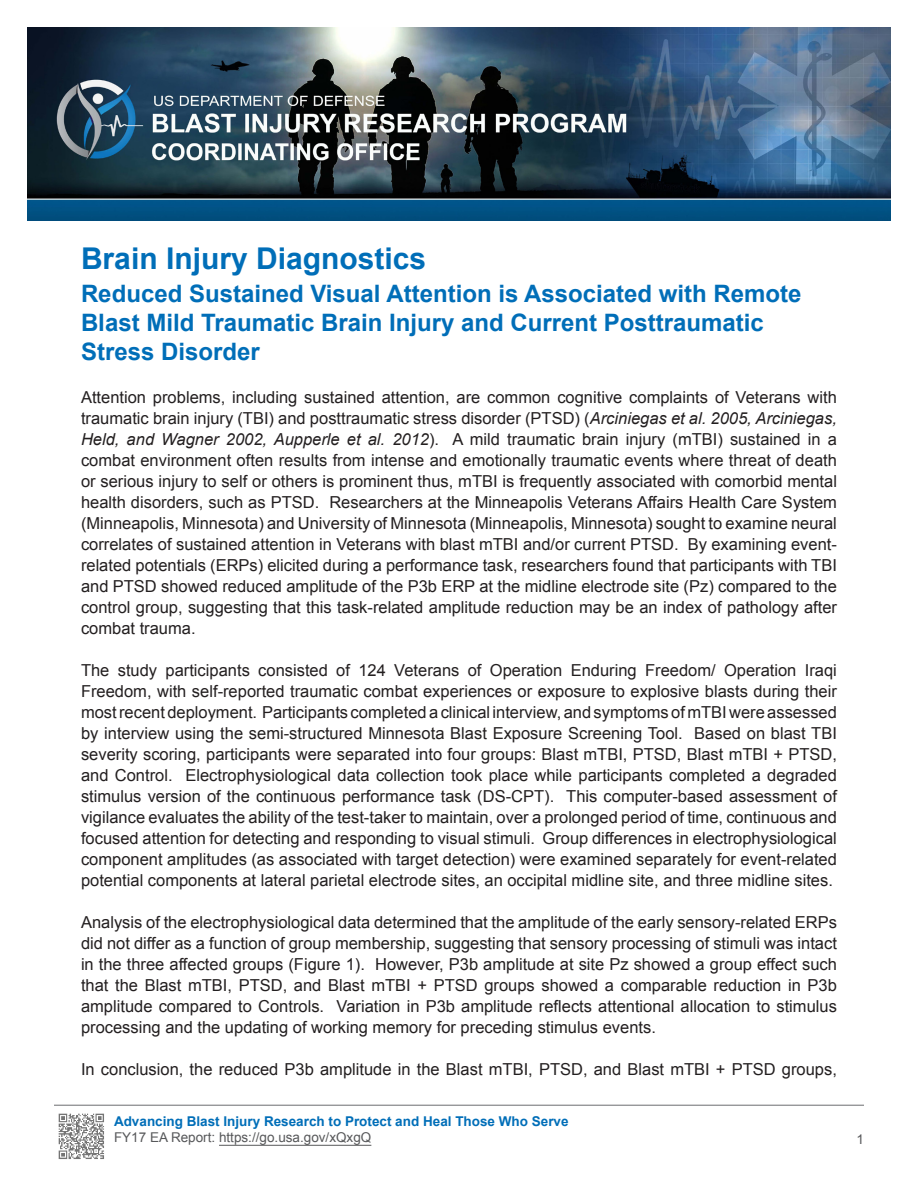
<style>
.page{position:relative;width:918px;height:1188px;background:#fff}
.page>*{position:absolute;margin:0;border:0;box-sizing:border-box;transform-origin:0 0}
.t1{font:700 30px "Arial";color:#006eb8}
.t2{font:700 24px/28.8px "Arial";color:#006eb8}
.t3{font:16.5px/21px "Arial";color:#231f20;text-align:justify}
.t4{font:700 13.5px "Arial";color:#006eb8}
.t5{font:13.5px "Arial";color:#57585a}
.s1{font-style:italic}
</style>
<div class="page">
<img style="left:27px;top:27px;width:864px;height:193px">
<hr style="left:219px;top:1145px;width:152px;height:1px;background:#57585a">
<img style="left:58px;top:1113px;width:46px;height:46px">
<hr style="left:54px;top:1105px;width:810px;height:1px;background:#6c6d70">
<p class="t1" style="left:81px;top:239px;width:347px">Brain Injury Diagnostics</p>
<p class="t2" style="left:81px;top:280px;width:722px">Reduced Sustained Visual Attention is Associated with Remote<br>Blast Mild Traumatic Brain Injury and Current Posttraumatic<br>Stress Disorder</p>
<p class="t3" style="left:81px;top:386px;width:758px">Attention problems, including sustained attention, are common cognitive complaints of Veterans with traumatic brain injury (TBI) and posttraumatic stress disorder (PTSD) (<span class="s1">Arciniegas et al. 2005, Arciniegas, Held, and Wagner 2002, Aupperle et al. 2012</span>). A mild traumatic brain injury (mTBI) sustained in a combat environment often results from intense and emotionally traumatic events where threat of death or serious injury to self or others is prominent thus, mTBI is frequently associated with comorbid mental health disorders, such as PTSD. Researchers at the Minneapolis Veterans Affairs Health Care System (Minneapolis, Minnesota) and University of Minnesota (Minneapolis, Minnesota) sought to examine neural correlates of sustained attention in Veterans with blast mTBI and/or current PTSD. By examining event&shy;related potentials (ERPs) elicited during a performance task, researchers found that participants with TBI and PTSD showed reduced amplitude of the P3b ERP at the midline electrode site (Pz) compared to the control group, suggesting that this task-related amplitude reduction may be an index of pathology after combat trauma.</p>
<p class="t3" style="left:81px;top:659px;width:757px">The study participants consisted of 124 Veterans of Operation Enduring Freedom/ Operation Iraqi Freedom, with self-reported traumatic combat experiences or exposure to explosive blasts during their most recent deployment. Participants completed a clinical interview, and symptoms of mTBI were assessed by interview using the semi-structured Minnesota Blast Exposure Screening Tool. Based on blast TBI severity scoring, participants were separated into four groups: Blast mTBI, PTSD, Blast mTBI + PTSD, and Control. Electrophysiological data collection took place while participants completed a degraded stimulus version of the continuous performance task (DS-CPT). This computer-based assessment of vigilance evaluates the ability of the test-taker to maintain, over a prolonged period of time, continuous and focused attention for detecting and responding to visual stimuli. Group differences in electrophysiological component amplitudes (as associated with target detection) were examined separately for event-related potential components at lateral parietal electrode sites, an occipital midline site, and three midline sites.</p>
<p class="t3" style="left:81px;top:911px;width:758px">Analysis of the electrophysiological data determined that the amplitude of the early sensory-related ERPs did not differ as a function of group membership, suggesting that sensory processing of stimuli was intact in the three affected groups (Figure 1). However, P3b amplitude at site Pz showed a group effect such that the Blast mTBI, PTSD, and Blast mTBI + PTSD groups showed a comparable reduction in P3b amplitude compared to Controls. Variation in P3b amplitude reflects attentional allocation to stimulus processing and the updating of working memory for preceding stimulus events.</p>
<p class="t3" style="left:81px;top:1058px;width:757px">In conclusion, the reduced P3b amplitude in the Blast mTBI, PTSD, and Blast mTBI + PTSD groups,</p>
<p class="t4" style="left:114px;top:1112px;width:456px">Advancing Blast Injury Research to Protect and Heal Those Who Serve</p>
<p class="t5" style="left:114px;top:1129px;width:259px">FY17 EA Report: https://go.usa.gov/xQxgQ</p>
<p class="t5" style="left:856px;top:1130px;width:9px">1</p>
</div>
